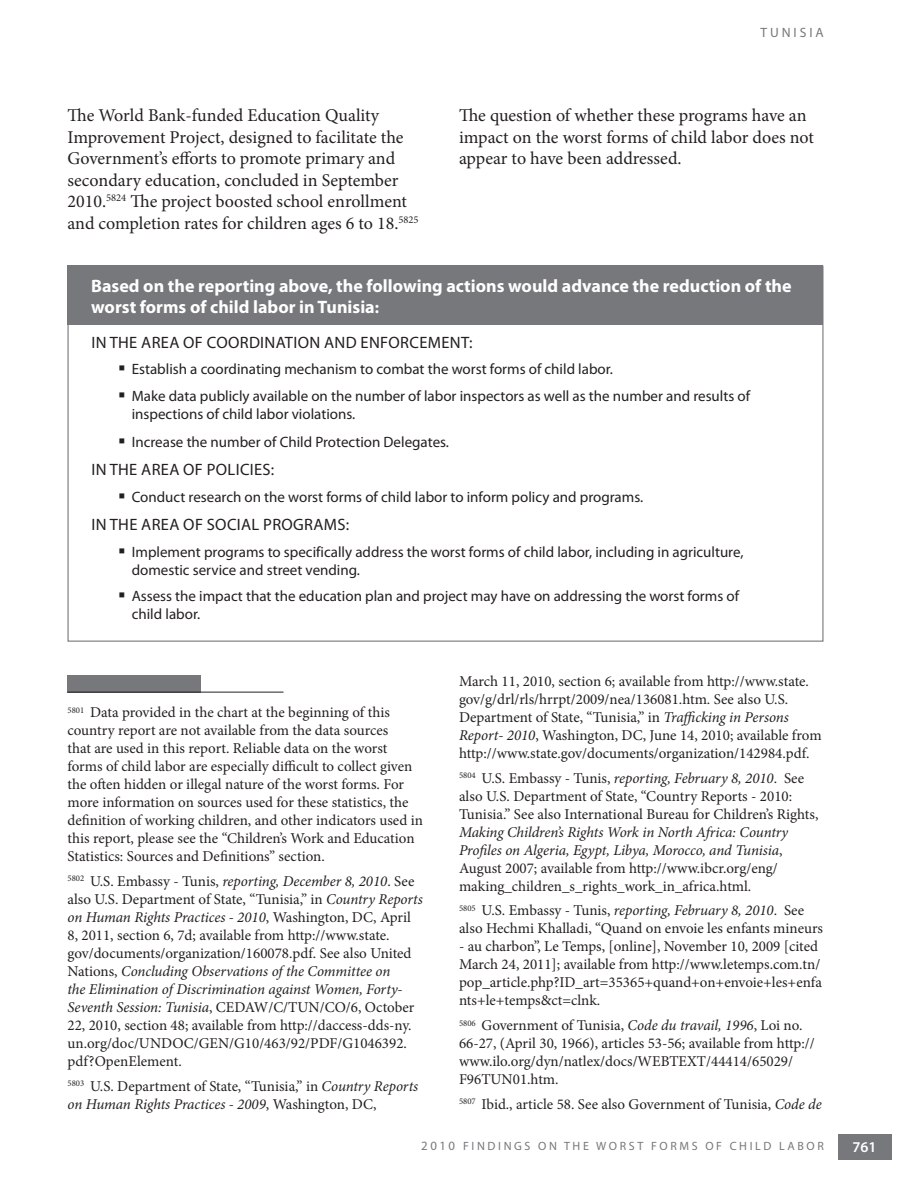
<style>
.page{position:relative;width:918px;height:1188px;background:#fff}
.page>*{position:absolute;margin:0;border:0;box-sizing:border-box;transform-origin:0 0}
.t1{font:18px/21.6px "Minion Pro";color:#231f20}
.t2{font:700 18px/21px "Myriad Pro";color:#fff}
.t3{font:16.5px "Myriad Pro";letter-spacing:.02em;color:#231f20}
.t4{font:15px/18px "Minion Pro";color:#231f20}
.t5{font:15px/18px "Myriad Pro";color:#231f20}
.t6{font:italic 15px/18px "Minion Pro";letter-spacing:-.01em;color:#231f20}
.t7{font:600 15px "Myriad Pro";color:#fff}
.t8{font:13.5px "Myriad Pro";letter-spacing:.22em;color:#77787b}
.t9{font:12px "Myriad Pro";letter-spacing:.22em;color:#77787b}
.s1{font-size:16.5px}
.s2{font-style:italic}
.s3{font-style:normal}
.s4{font-size:12.75px}
</style>
<div class="page">
<div style="left:838px;top:1134px;width:54px;height:25px;background:#77787b"></div>
<div style="left:68px;top:266px;width:756px;height:59px;background:#77787b"></div>
<div style="left:68px;top:675px;width:133px;height:17px;background:#77787b"></div>
<hr style="left:68px;top:692px;width:216px;height:1px;background:#231f20">
<p class="t8" style="left:760px;top:28px;width:65px">TUNISIA</p>
<p class="t1" style="left:68px;top:106px;width:353px">The World Bank-funded Education Quality Improvement Project, designed to facilitate the Government’s efforts to promote primary and secondary education, concluded in September 2010.<sup>5824</sup> The project boosted school enrollment and completion rates for children ages 6 to 18.<sup>5825</sup></p>
<p class="t1" style="left:459px;top:106px;width:357px">The question of whether these programs have an impact on the worst forms of child labor does not appear to have been addressed.</p>
<p class="t2" style="left:91px;top:277px;width:702px">Based on the reporting above, the following actions would advance the reduction of the worst forms of child labor in Tunisia<span class="s1">:</span></p>
<p class="t3" style="left:91px;top:336px;width:383px">IN THE AREA OF COORDINATION AND ENFORCEMENT:</p>
<p class="t5" style="left:132px;top:357px;width:620px;line-height:26.7px">Establish a coordinating mechanism to combat the worst forms of child labor.<br>Make data publicly available on the number of labor inspectors as well as the number and results of</p>
<p class="t5" style="left:132px;top:402px;width:319px;line-height:27.8px">inspections of child labor violations.<br>Increase the number of Child Protection Delegates.</p>
<p class="t3" style="left:91px;top:463px;width:184px">IN THE AREA OF POLICIES:</p>
<p class="t5" style="left:132px;top:490px;width:513px">Conduct research on the worst forms of child labor to inform policy and programs.</p>
<p class="t3" style="left:91px;top:518px;width:259px">IN THE AREA OF SOCIAL PROGRAMS:</p>
<p class="t5" style="left:132px;top:544px;width:613px">Implement programs to specifically address the worst forms of child labor, including in agriculture, domestic service and street vending.</p>
<p class="t5" style="left:132px;top:589px;width:609px">Assess the impact that the education plan and project may have on addressing the worst forms of child labor.</p>
<p class="t4" style="left:68px;top:705px;width:357px"><sup>5801</sup> Data provided in the chart at the beginning of this country report are not available from the data sources<br>that are used in this report. Reliable data on the worst forms of child labor are especially difficult to collect given the often hidden or illegal nature of the worst forms. For more information on sources used for these statistics, the definition of working children, and other indicators used in this report, please see the “Children’s Work and Education Statistics: Sources and Definitions” section.</p>
<p class="t4" style="left:67px;top:874px;width:357px"><sup>5802</sup> U.S. Embassy - Tunis, <span class="s2">reporting, December 8, 2010</span>. See also U.S. Department of State, “Tunisia,” in <span class="s2">Country Reports on Human Rights Practices - 2010</span>, Washington, DC, April 8, 2011, section 6, 7d; available from http://www.state. gov/documents/organization/160078.pdf. See also United Nations, <span class="s2">Concluding Observations of the Committee on<br>the Elimination of Discrimination against Women, Forty-Seventh Session: Tunisia</span>, CEDAW/C/TUN/CO/6, October 22, 2010, section 48; available from http://daccess-dds-ny. un.org/doc/UNDOC/GEN/G10/463/92/PDF/G1046392. pdf?OpenElement.</p>
<p class="t4" style="left:68px;top:1078px;width:352px"><sup>5803</sup> U.S. Department of State, “Tunisia,” in <span class="s2">Country Reports on Human Rights Practices - 2009</span>, Washington, DC,</p>
<p class="t4" style="left:459px;top:673px;width:364px">March 11, 2010, section 6; available from http://www.state. gov/g/drl/rls/hrrpt/2009/nea/136081.htm. See also U.S.<br>Department of State, “Tunisia,” in <span class="s2">Trafficking in Persons Report- 2010</span>, Washington, DC, June 14, 2010; available from http://www.state.gov/documents/organization/142984.pdf.</p>
<p class="t4" style="left:459px;top:770px;width:361px"><sup>5804</sup> U.S. Embassy - Tunis, <span class="s2">reporting, February 8, 2010</span>. See also U.S. Department of State, “Country Reports - 2010:<br>Tunisia.” See also International Bureau for Children’s Rights,</p>
<p class="t6" style="left:459px;top:824px;width:331px">Making Children’s Rights Work in North Africa: Country Profiles on Algeria, Egypt, Libya, Morocco, and Tunisia<span class="s3">, August 2007; available from http://www.ibcr.org/eng/ making_children_s_rights_work_in_africa.html.</span></p>
<p class="t4" style="left:459px;top:903px;width:366px"><sup>5805</sup> U.S. Embassy - Tunis, <span class="s2">reporting, February 8, 2010</span>. See also Hechmi Khalladi, “Quand on envoie les enfants mineurs</p>
<p class="t4" style="left:459px;top:939px;width:364px">- au charbon”, Le Temps, [online], November 10, 2009 [cited March 24, 2011]; available from http://www.letemps.com.tn/ pop_article.php?ID_art=35365+quand+on+envoie+les+enfa nts+le+temps&amp;ct=clnk.</p>
<p class="t4" style="left:459px;top:1018px;width:357px"><sup>5806</sup> Government of Tunisia, <span class="s2">Code du travail, 1996</span>, Loi no.<br>66-27, (April 30, 1966), articles 53-56; available from http:// www.ilo.org/dyn/natlex/docs/WEBTEXT/44414/65029/ F96TUN01.htm.</p>
<p class="t4" style="left:459px;top:1096px;width:364px"><sup>5807</sup> Ibid., article 58. See also Government of Tunisia, <span class="s2">Code de</span></p>
<p class="t9" style="left:421px;top:1141px;width:404px"><span class="s4">2010</span> FINDINGS ON THE WORST FORMS OF CHILD LABOR</p>
<p class="t7" style="left:852px;top:1138px;width:26px">761</p>
</div>
